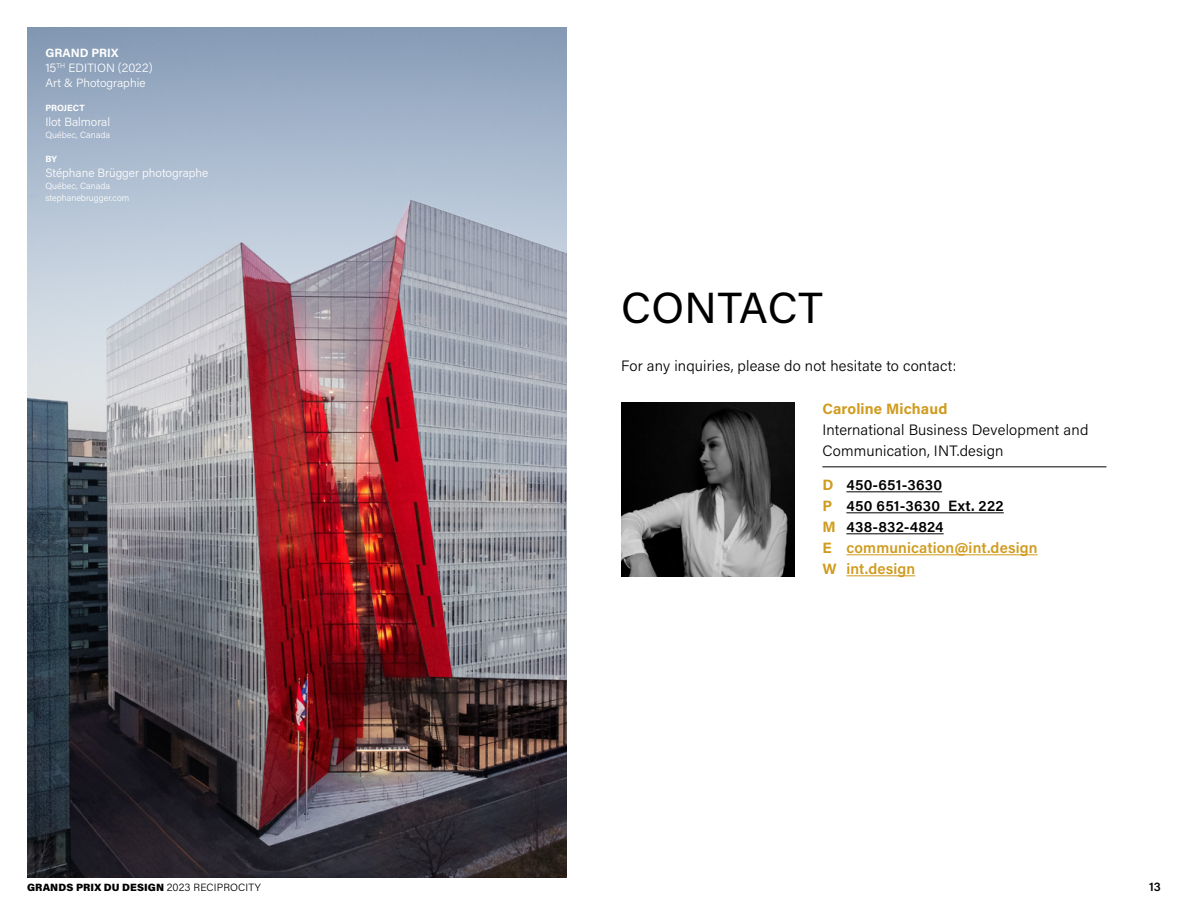
<style>
.page{position:relative;width:1188px;height:918px;background:#fff}
.page>*{position:absolute;margin:0;border:0;box-sizing:border-box;transform-origin:0 0}
.t1{font:43.5px "Acumin Pro";letter-spacing:.015em;color:#000}
.t2{font:300 15px/21px "Acumin Pro";letter-spacing:.01em;color:#000}
.t3{font:600 15px/21px "Acumin Pro";letter-spacing:.01em;color:#000}
.t4{font:700 15px "Acumin Pro";letter-spacing:.01em;color:#d09b1e}
.t5{font:300 12px/15px "Acumin Pro";color:#fff}
.t6{font:600 12px "Acumin Pro";color:#000}
.t7{font:900 10.5px "Acumin Pro";letter-spacing:.01em;color:#000}
.t8{font:300 9px/12px "Acumin Pro";color:#fff}
.t9{font:700 9px "Acumin Pro";color:#fff}
.s1{font-weight:700}
.s2{font-weight:700;color:#d09b1e}
.s3{color:#d09b1e}
.s4{font-weight:300}
</style>
<div class="page">
<img style="left:27px;top:27px;width:540px;height:851px">
<img style="left:621px;top:403px;width:174px;height:173px">
<hr style="left:822px;top:467px;width:284px;height:1px;background:#000">
<hr style="left:846px;top:491px;width:96px;height:1px;background:#000">
<hr style="left:846px;top:512px;width:158px;height:1px;background:#000">
<hr style="left:846px;top:533px;width:98px;height:1px;background:#000">
<hr style="left:846px;top:554px;width:191px;height:1px;background:#d09b1e">
<hr style="left:846px;top:575px;width:69px;height:1px;background:#d09b1e">
<p class="t5" style="left:45px;top:45px;width:109px"><span class="s1">GRAND PRIX<br></span>15<sup>TH</sup> EDITION (2022)<br>Art &amp; Photographie</p>
<p class="t9" style="left:45px;top:102px;width:41px">PROJECT</p>
<p class="t5" style="left:45px;top:114px;width:66px">Ilot Balmoral</p>
<p class="t8" style="left:45px;top:129px;width:66px">Québec, Canada</p>
<p class="t9" style="left:45px;top:153px;width:13px">BY</p>
<p class="t5" style="left:45px;top:165px;width:165px">Stéphane Brügger photographe</p>
<p class="t8" style="left:45px;top:180px;width:86px">Québec, Canada stephanebrugger.com</p>
<h1 class="t1" style="left:621px;top:278px;width:203px">CONTACT</h1>
<p class="t2" style="left:621px;top:355px;width:337px">For any inquiries, please do not hesitate to contact:</p>
<p class="t4" style="left:822px;top:398px;width:126px">Caroline Michaud</p>
<p class="t2" style="left:822px;top:419px;width:268px">International Business Development and<br>Communication, INT.design</p>
<p class="t3" style="left:822px;top:474px;width:217px"><span class="s2">D</span> 450-651-3630<br><span class="s2">P</span> 450 651-3630 Ext. 222<br><span class="s2">M</span> 438-832-4824<br><span class="s2">E</span> <span class="s3">communication@int.design<br></span><span class="s2">W</span> <span class="s3">int.design</span></p>
<p class="t7" style="left:27px;top:880px;width:235px">GRANDS PRIX DU DESIGN <span class="s4">2023 RECIPROCITY</span></p>
<p class="t6" style="left:1149px;top:879px;width:13px">13</p>
</div>
